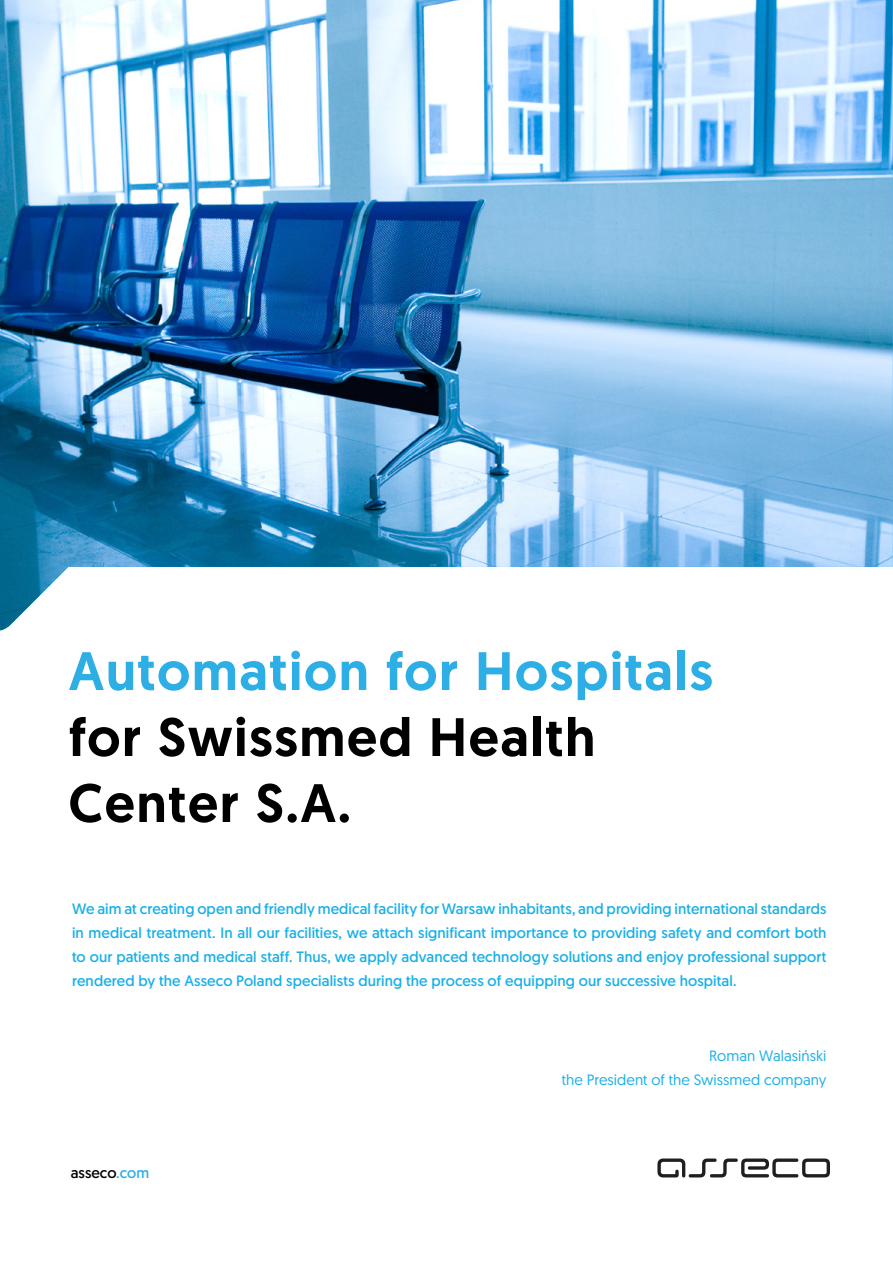
<style>
.page{position:relative;width:893px;height:1263px;background:#fff}
.page>*{position:absolute;margin:0;border:0;box-sizing:border-box;transform-origin:0 0}
.t1{font:500 54px/66px "Geomanist";letter-spacing:.03em;color:#000}
.t2{font:500 54px "Geomanist";letter-spacing:.03em;color:#2dafe6}
.t3{font:15px/24px "Geomanist";letter-spacing:.005em;color:#1ab0e7;text-align:justify}
.t4{font:15px/24px "Geomanist";letter-spacing:.005em;color:#1ab0e7;text-align:right}
.t5{font:15px "Geomanist";color:#000}
.s1{color:#2dafe6}
</style>
<div class="page">
<svg style="left:657px;top:1158px;width:173px;height:19px"></svg>
<img style="left:0;top:0;width:893px;height:630px">
<h1 class="t2" style="left:69px;top:635px;width:646px">Automation for Hospitals</h1>
<h1 class="t1" style="left:69px;top:703px;width:528px">for Swissmed Health<br>Center S.A.</h1>
<p class="t3" style="left:72px;top:897px;width:756px">We aim at creating open and friendly medical facility for Warsaw inhabitants, and providing international standards in medical treatment. In all our facilities, we attach significant importance to providing safety and comfort both to our patients and medical staff. Thus, we apply advanced technology solutions and enjoy professional support rendered by the Asseco Poland specialists during the process of equipping our successive hospital.</p>
<p class="t5" style="left:71px;top:1163px;width:80px">asseco<span class="s1">.com</span></p>
<p class="t4" style="left:562px;top:1044px;width:266px">Roman Walasiński<br>the President of the Swissmed company</p>
</div>
